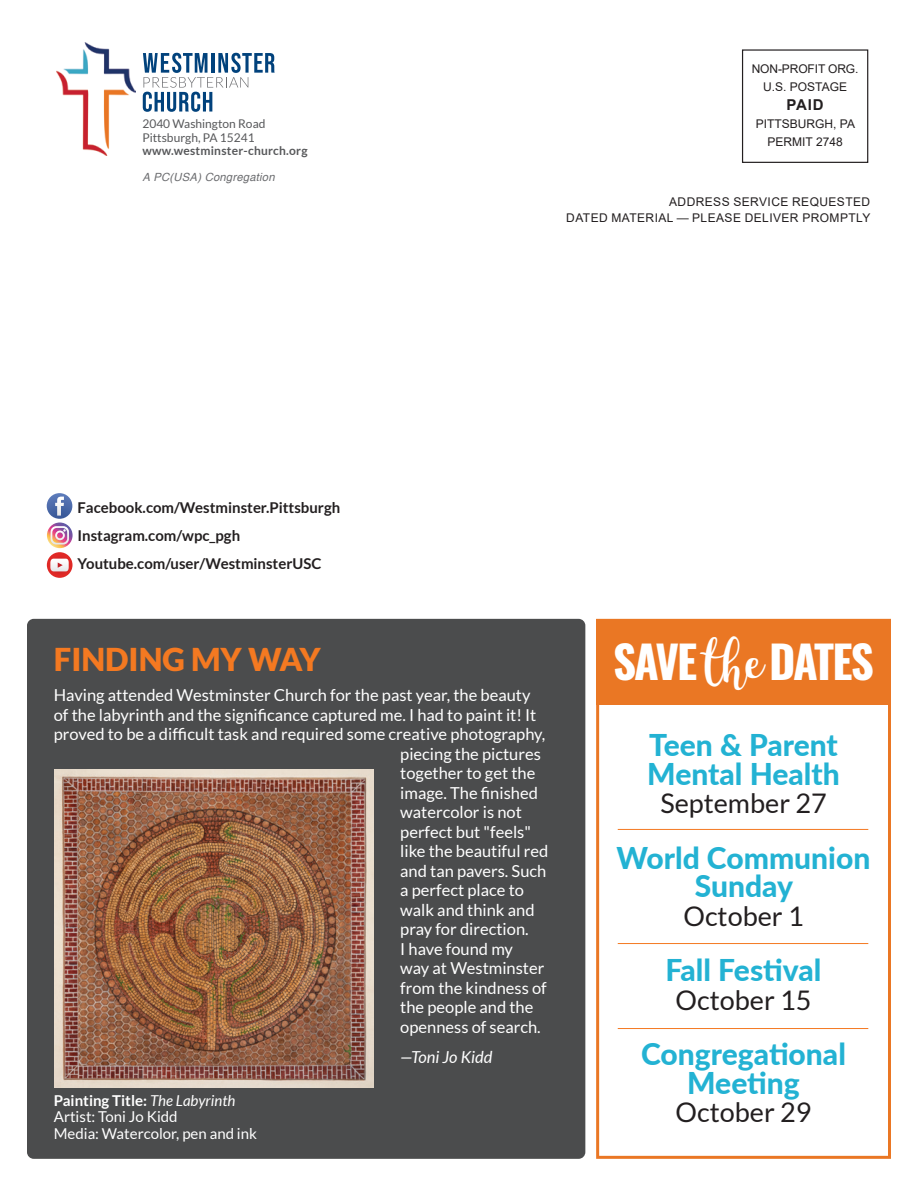
<style>
.page{position:relative;width:918px;height:1188px;background:#fff}
.page>*{position:absolute;margin:0;border:0;box-sizing:border-box;transform-origin:0 0}
.t1{font:700 45px "Oswald";letter-spacing:-.05em;color:#fff}
.t2{font:900 31.5px "Lato";color:#f47921}
.t3{font:800 30px/28.5px "Lato";color:#23b2d3;text-align:center}
.t4{font:27px "Lato";color:#231f20}
.t5{font:16.5px "Lato";color:#fff}
.t6{font:italic 16.5px "Lato";color:#fff}
.t7{font:700 15px "Lato";color:#231f20}
.t8{font:15px/16.5px "Lato";color:#fff}
.t9{font:700 15px "Arial";color:#231f20}
.t10{font:12px "Arial";letter-spacing:.035em;color:#231f20}
.t11{font:12px/13.5px "Lato";color:#57585a}
.t12{font:12px "Arial";color:#231f20}
.t13{font:700 12px "Lato";letter-spacing:.02em;color:#57585a}
.t14{font:12px "Arial";letter-spacing:-.01em;color:#231f20}
.t15{font:italic 11.25px "Helvetica";letter-spacing:.02em;color:#6c6d70}
.s1{font-weight:700}
.s2{font-style:italic}
.s3{font-family:"King Basil Lite";font-weight:400}
</style>
<div class="page">
<img style="left:56px;top:42px;width:79px;height:114px">
<div style="left:742px;top:49px;width:126px;height:114px;border:1px solid #231f20"></div>
<svg style="left:47px;top:493px;width:25px;height:26px"></svg>
<svg style="left:55px;top:497px;width:9px;height:19px"></svg>
<svg style="left:47px;top:523px;width:26px;height:25px"></svg>
<svg style="left:51px;top:526px;width:18px;height:19px"></svg>
<svg style="left:47px;top:552px;width:26px;height:26px"></svg>
<svg style="left:50px;top:559px;width:19px;height:12px"></svg>
<svg style="left:143px;top:53px;width:132px;height:59px"></svg>
<div style="left:27px;top:619px;width:558px;height:540px;background:#4b4c4d;border-radius:7px"></div>
<div style="left:596px;top:619px;width:295px;height:540px;border:3px solid #ea7724"></div>
<img style="left:54px;top:770px;width:319px;height:318px">
<div style="left:596px;top:619px;width:295px;height:85px;background:#ea7724"></div>
<hr style="left:618px;top:829px;width:250px;height:1px;background:#f47921">
<hr style="left:618px;top:943px;width:250px;height:1px;background:#f47921">
<hr style="left:618px;top:1028px;width:250px;height:1px;background:#f47921">
<p class="t11" style="left:142px;top:117px;width:125px">2040 Washington Road<br>Pittsburgh, PA 15241</p>
<p class="t13" style="left:142px;top:144px;width:167px">www.westminster-church.org</p>
<p class="t15" style="left:142px;top:170px;width:134px">A PC(USA) Congregation</p>
<p class="t14" style="left:752px;top:60px;width:108px">NON-PROFIT ORG.</p>
<p class="t12" style="left:763px;top:78px;width:85px">U.S. POSTAGE</p>
<p class="t9" style="left:787px;top:94px;width:38px">PAID</p>
<p class="t12" style="left:756px;top:116px;width:101px">PITTSBURGH, PA</p>
<p class="t12" style="left:768px;top:134px;width:77px">PERMIT 2748</p>
<p class="t10" style="left:669px;top:194px;width:203px">ADDRESS SERVICE REQUESTED</p>
<p class="t10" style="left:566px;top:210px;width:306px">DATED MATERIAL — PLEASE DELIVER PROMPTLY</p>
<p class="t7" style="left:78px;top:499px;width:264px">Facebook.com/Westminster.Pittsburgh</p>
<p class="t7" style="left:78px;top:527px;width:164px">Instagram.com/wpc_pgh</p>
<p class="t7" style="left:78px;top:555px;width:245px">Youtube.com/user/WestminsterUSC</p>
<p class="t2" style="left:54px;top:641px;width:269px">FINDING MY WAY</p>
<p class="t5" style="left:54px;top:686px;width:478px">Having attended Westminster Church for the past year, the beauty</p>
<p class="t5" style="left:54px;top:706px;width:484px">of the labyrinth and the significance captured me. I had to paint it! It</p>
<p class="t5" style="left:54px;top:725px;width:493px">proved to be a difficult task and required some creative photography,</p>
<p class="t5" style="left:400px;top:745px;width:142px">piecing the pictures</p>
<p class="t5" style="left:400px;top:764px;width:137px">together to get the</p>
<p class="t5" style="left:400px;top:784px;width:139px">image. The finished</p>
<p class="t5" style="left:400px;top:803px;width:123px">watercolor is not</p>
<p class="t5" style="left:400px;top:823px;width:132px">perfect but "feels"</p>
<p class="t5" style="left:400px;top:842px;width:150px">like the beautiful red</p>
<p class="t5" style="left:400px;top:862px;width:148px">and tan pavers. Such</p>
<p class="t5" style="left:400px;top:881px;width:125px">a perfect place to</p>
<p class="t5" style="left:400px;top:901px;width:136px">walk and think and</p>
<p class="t5" style="left:400px;top:920px;width:130px">pray for direction.</p>
<p class="t5" style="left:400px;top:940px;width:114px">I have found my</p>
<p class="t5" style="left:400px;top:959px;width:146px">way at Westminster</p>
<p class="t5" style="left:400px;top:979px;width:148px">from the kindness of</p>
<p class="t5" style="left:400px;top:998px;width:135px">the people and the</p>
<p class="t5" style="left:400px;top:1018px;width:142px">openness of search.</p>
<p class="t6" style="left:400px;top:1048px;width:94px">—Toni Jo Kidd</p>
<p class="t8" style="left:54px;top:1092px;width:205px"><span class="s1">Painting Title:</span> <span class="s2">The Labyrinth<br></span>Artist: Toni Jo Kidd<br>Media: Watercolor, pen and ink</p>
<p class="t1" style="left:613px;top:638px;width:262px">SAVE <span class="s3">the</span> DATES</p>
<p class="t3" style="left:647px;top:730px;width:194px;text-align:left">Teen &amp; Parent<br>Mental Health</p>
<p class="t4" style="left:660px;top:789px;width:168px">September 27</p>
<p class="t3" style="left:617px;top:842px;width:255px">World Communion<br>Sunday</p>
<p class="t4" style="left:683px;top:901px;width:122px">October 1</p>
<p class="t3" style="left:666px;top:955px;width:157px">Fall Festival</p>
<p class="t4" style="left:676px;top:985px;width:137px">October 15</p>
<p class="t3" style="left:641px;top:1039px;width:206px">Congregational<br>Meeting</p>
<p class="t4" style="left:676px;top:1098px;width:137px">October 29</p>
</div>
